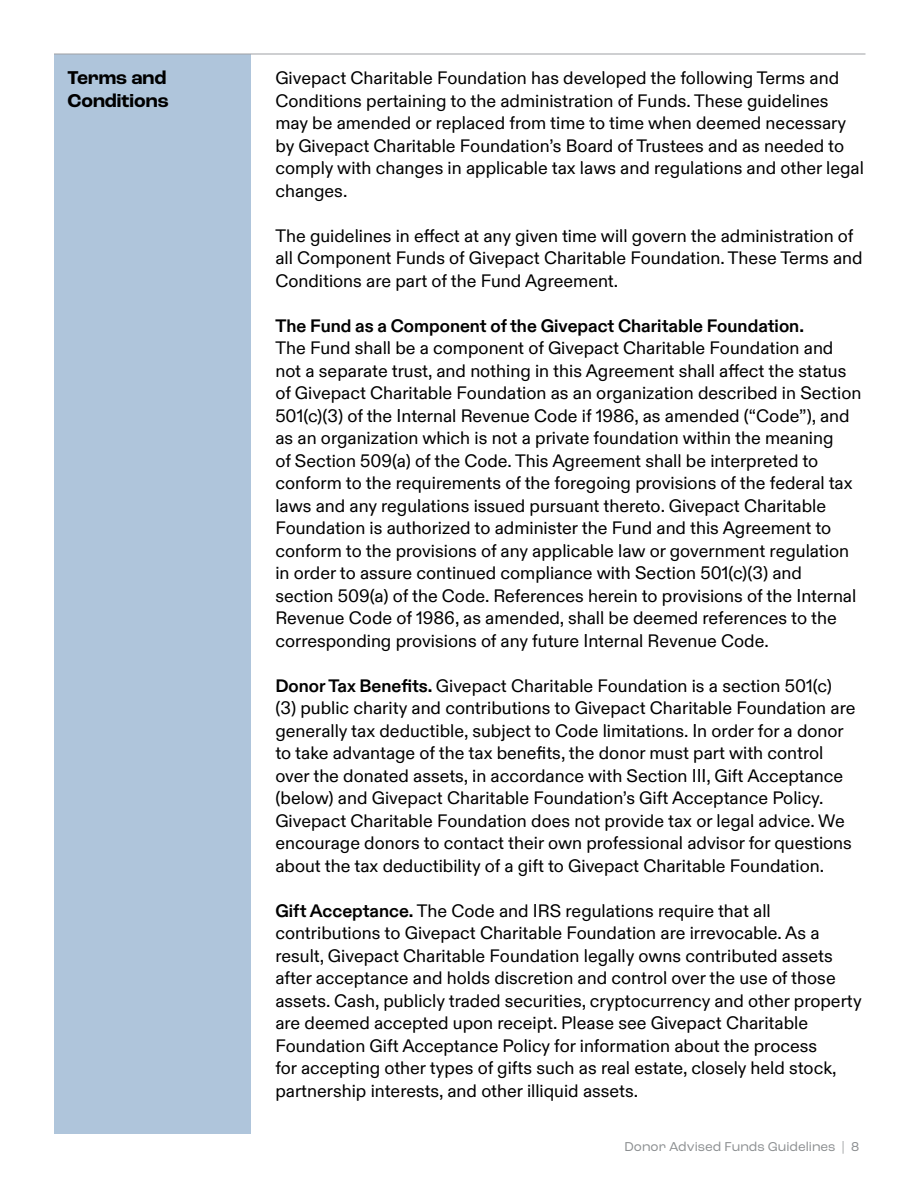
<style>
.page{position:relative;width:918px;height:1188px;background:#fff}
.page>*{position:absolute;margin:0;border:0;box-sizing:border-box;transform-origin:0 0}
.t1{font:700 19.5px/22.8px "Roc Grotesk";color:#000}
.t2{font:18px/22.5px "ABC Diatype Variable";color:#000}
.t3{font:18px "ABC Diatype Variable Unlicensed Trial";color:#000}
.t4{font:13.5px "Roc Grotesk";color:#8b8e90}
.s1{font-family:"ABC Diatype Variable Unlicensed Trial"}
</style>
<div class="page">
<div style="left:54px;top:54px;width:197px;height:1080px;background:#afc5db"></div>
<hr style="left:54px;top:54px;width:812px;height:1px;background:#9fa1a4">
<p class="t1" style="left:68px;top:66px;width:103px">Terms and<br>Conditions</p>
<p class="t2" style="left:275px;top:66px;width:590px">Givepact Charitable Foundation has developed the following Terms and Conditions pertaining to the administration of Funds. These guidelines may be amended or replaced from time to time when deemed necessary by Givepact Charitable Foundation’s Board of Trustees and as needed to comply with changes in applicable tax laws and regulations and other legal changes.</p>
<p class="t2" style="left:275px;top:223px;width:589px">The guidelines in effect at any given time will govern the administration of all Component Funds of Givepact Charitable Foundation. These Terms and<br>Conditions are part of the Fund Agreement.</p>
<p class="t3" style="left:275px;top:315px;width:530px">The Fund as a Component of the Givepact Charitable Foundation.</p>
<p class="t2" style="left:275px;top:336px;width:588px">The Fund shall be a component of Givepact Charitable Foundation and not a separate trust, and nothing in this Agreement shall affect the status of Givepact Charitable Foundation as an organization described in Section 501(c)(3) of the Internal Revenue Code if 1986, as amended (“Code”), and as an organization which is not a private foundation within the meaning<br>of Section 509(a) of the Code. This Agreement shall be interpreted to conform to the requirements of the foregoing provisions of the federal tax laws and any regulations issued pursuant thereto. Givepact Charitable Foundation is authorized to administer the Fund and this Agreement to conform to the provisions of any applicable law or government regulation in order to assure continued compliance with Section 501(c)(3) and section 509(a) of the Code. References herein to provisions of the Internal Revenue Code of 1986, as amended, shall be deemed references to the corresponding provisions of any future Internal Revenue Code.</p>
<p class="t2" style="left:275px;top:673px;width:582px"><span class="s1">Donor Tax Benefits.</span> Givepact Charitable Foundation is a section 501(c) (3) public charity and contributions to Givepact Charitable Foundation are generally tax deductible, subject to Code limitations. In order for a donor to take advantage of the tax benefits, the donor must part with control over the donated assets, in accordance with Section III, Gift Acceptance (below) and Givepact Charitable Foundation’s Gift Acceptance Policy.<br>Givepact Charitable Foundation does not provide tax or legal advice. We encourage donors to contact their own professional advisor for questions about the tax deductibility of a gift to Givepact Charitable Foundation.</p>
<p class="t2" style="left:275px;top:898px;width:588px"><span class="s1">Gift Acceptance.</span> The Code and IRS regulations require that all contributions to Givepact Charitable Foundation are irrevocable. As a result, Givepact Charitable Foundation legally owns contributed assets after acceptance and holds discretion and control over the use of those assets. Cash, publicly traded securities, cryptocurrency and other property are deemed accepted upon receipt. Please see Givepact Charitable Foundation Gift Acceptance Policy for information about the process<br>for accepting other types of gifts such as real estate, closely held stock, partnership interests, and other illiquid assets.</p>
<p class="t4" style="left:624px;top:1139px;width:236px">Donor Advised Funds Guidelines | 8</p>
</div>
